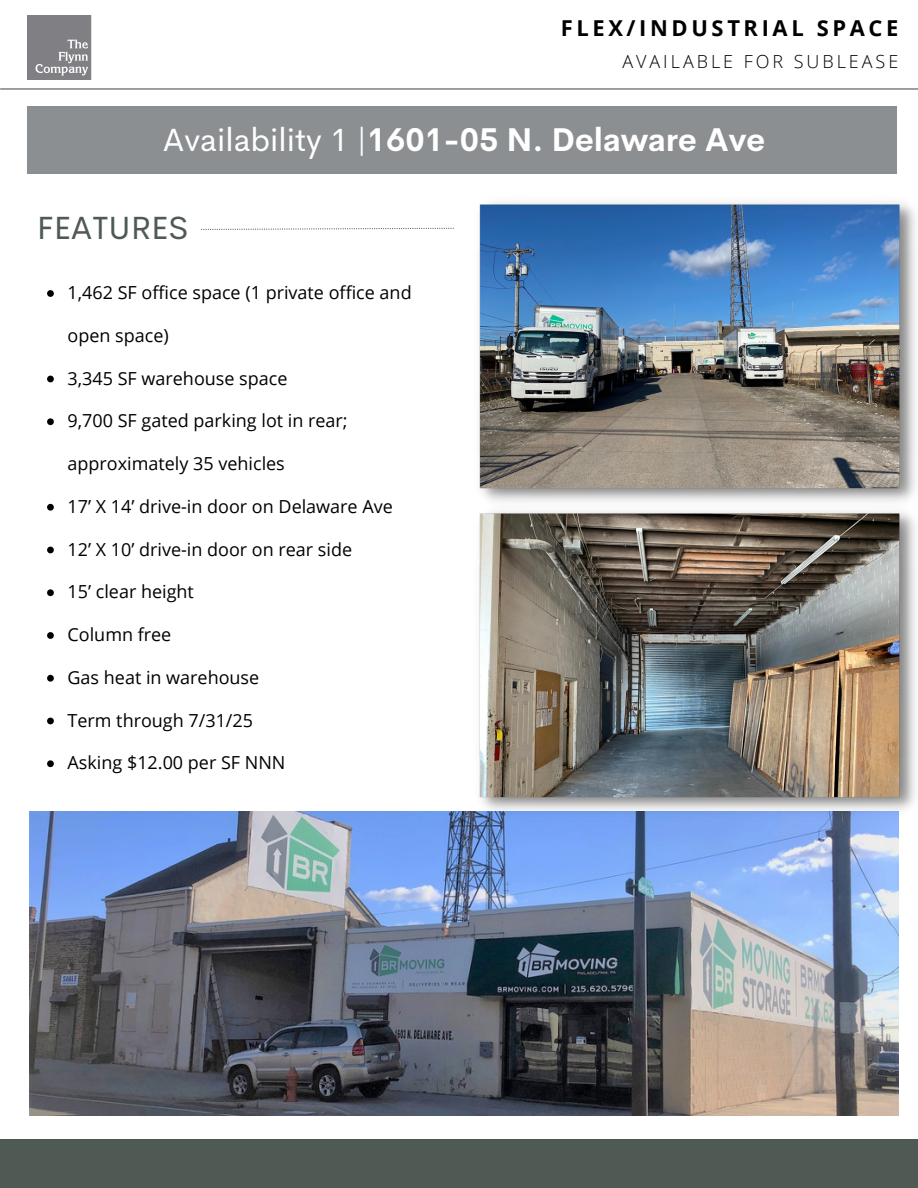
<style>
.page{position:relative;width:918px;height:1188px;background:#fff}
.page>*{position:absolute;margin:0;border:0;box-sizing:border-box;transform-origin:0 0}
.t1{font:700 32.25px "Cerebri Sans";color:#fff}
.t2{font:32.25px "Cerebri Sans";color:#4e5a53}
.t3{font:700 21.9px "Open Sans";letter-spacing:.165em;color:#000}
.t4{font:18px "Open Sans";color:#000}
.t5{font:300 18px "Open Sans";letter-spacing:.165em;color:#000}
.s1{font-weight:400}
</style>
<div class="page">
<div style="left:0;top:1139px;width:918px;height:49px;background:#4e5a53"></div>
<hr style="left:1px;top:88px;width:917px;height:2px;background:#4e5a53">
<img style="left:27px;top:15px;width:64px;height:64px">
<img style="left:30px;top:812px;width:868px;height:304px">
<img style="left:479px;top:202px;width:437px;height:299px">
<img style="left:471px;top:501px;width:445px;height:320px">
<div style="left:27px;top:106px;width:869px;height:68px;background:#8c8f92"></div>
<svg style="left:47px;top:290px;width:7px;height:7px"></svg>
<svg style="left:47px;top:376px;width:7px;height:6px"></svg>
<svg style="left:47px;top:418px;width:7px;height:7px"></svg>
<svg style="left:47px;top:504px;width:7px;height:7px"></svg>
<svg style="left:47px;top:547px;width:7px;height:6px"></svg>
<svg style="left:47px;top:589px;width:7px;height:7px"></svg>
<svg style="left:47px;top:632px;width:7px;height:7px"></svg>
<svg style="left:47px;top:675px;width:7px;height:7px"></svg>
<svg style="left:47px;top:718px;width:7px;height:6px"></svg>
<svg style="left:47px;top:760px;width:7px;height:7px"></svg>
<svg style="left:201px;top:228px;width:253px;height:2px"></svg>
<p class="t3" style="left:561px;top:13px;width:339px">FLEX/INDUSTRIAL SPACE</p>
<p class="t5" style="left:622px;top:49px;width:277px">AVAILABLE FOR SUBLEASE</p>
<h1 class="t1" style="left:163px;top:119px;width:604px"><span class="s1">Availability 1 |</span>1601-05 N. Delaware Ave</h1>
<h1 class="t2" style="left:37px;top:207px;width:153px">FEATURES</h1>
<p class="t4" style="left:68px;top:280px;width:346px">1,462 SF office space (1 private office and</p>
<p class="t4" style="left:68px;top:323px;width:103px">open space)</p>
<p class="t4" style="left:68px;top:365px;width:221px">3,345 SF warehouse space</p>
<p class="t4" style="left:68px;top:408px;width:282px">9,700 SF gated parking lot in rear;</p>
<p class="t4" style="left:68px;top:451px;width:219px">approximately 35 vehicles</p>
<p class="t4" style="left:68px;top:494px;width:327px">17’ X 14’ drive-in door on Delaware Ave</p>
<p class="t4" style="left:68px;top:536px;width:286px">12’ X 10’ drive-in door on rear side</p>
<p class="t4" style="left:68px;top:579px;width:128px">15’ clear height</p>
<p class="t4" style="left:68px;top:622px;width:105px">Column free</p>
<p class="t4" style="left:68px;top:665px;width:193px">Gas heat in warehouse</p>
<p class="t4" style="left:68px;top:707px;width:187px">Term through 7/31/25</p>
<p class="t4" style="left:68px;top:750px;width:219px">Asking $12.00 per SF NNN</p>
</div>
